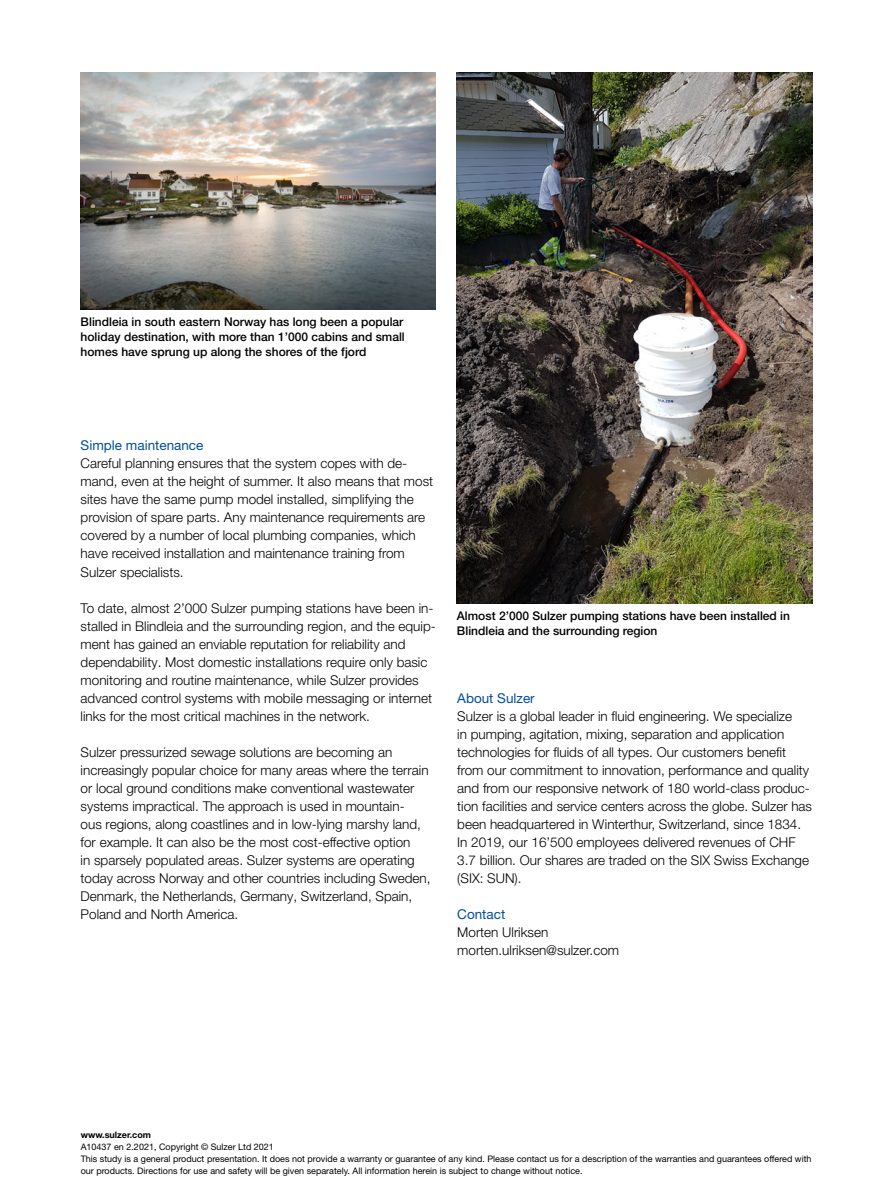
<style>
.page{position:relative;width:893px;height:1191px;background:#fff}
.page>*{position:absolute;margin:0;border:0;box-sizing:border-box;transform-origin:0 0}
.Body_text{font:300 13.5px/18px "Helvetica Neue LT Pro";color:#000}
.Subtitle_blue{font:13.5px "Helvetica Neue LT Pro";color:#004e9b}
.t1{font:500 12px/15px "Helvetica Neue LT Pro";color:#000;text-align:justify}
.Disclaimer{font:9px/12px "Helvetica Neue LT Pro";color:#000}
.Disclaimer-2{font:700 9px "Helvetica Neue LT Pro";color:#000}
</style>
<div class="page">
<img style="left:457px;top:72px;width:355px;height:531px">
<img style="left:81px;top:72px;width:355px;height:237px">
<p class="t1" style="left:81px;top:314px;width:326px">Blindleia in south eastern Norway has long been a popular holiday destination, with more than 1’000 cabins and small homes have sprung up along the shores of the fjord</p>
<p class="Subtitle_blue" style="left:81px;top:437px;width:124px">Simple maintenance</p>
<p class="Body_text" style="left:81px;top:454px;width:354px">Careful planning ensures that the system copes with de&shy;mand, even at the height of summer. It also means that most sites have the same pump model installed, simplifying the provision of spare parts. Any maintenance requirements are covered by a number of local plumbing companies, which have received installation and maintenance training from Sulzer specialists.</p>
<p class="Body_text" style="left:81px;top:598px;width:357px">To date, almost 2’000 Sulzer pumping stations have been in&shy;stalled in Blindleia and the surrounding region, and the equip&shy;ment has gained an enviable reputation for reliability and dependability. Most domestic installations require only basic monitoring and routine maintenance, while Sulzer provides advanced control systems with mobile messaging or internet links for the most critical machines in the network.</p>
<p class="Body_text" style="left:81px;top:742px;width:351px">Sulzer pressurized sewage solutions are becoming an increasingly popular choice for many areas where the terrain or local ground conditions make conventional wastewater systems impractical. The approach is used in mountain-<br>ous regions, along coastlines and in low-lying marshy land, for example. It can also be the most cost-effective option<br>in sparsely populated areas. Sulzer systems are operating today across Norway and other countries including Sweden, Denmark, the Netherlands, Germany, Switzerland, Spain, Poland and North America.</p>
<p class="t1" style="left:457px;top:608px;width:335px">Almost 2’000 Sulzer pumping stations have been installed in<br>Blindleia and the surrounding region</p>
<p class="Subtitle_blue" style="left:457px;top:689px;width:79px">About Sulzer</p>
<p class="Body_text" style="left:457px;top:706px;width:356px">Sulzer is a global leader in fluid engineering. We specialize<br>in pumping, agitation, mixing, separation and application technologies for fluids of all types. Our customers benefit from our commitment to innovation, performance and quality and from our responsive network of 180 world-class produc&shy;tion facilities and service centers across the globe. Sulzer has been headquartered in Winterthur, Switzerland, since 1834.<br>In 2019, our 16’500 employees delivered revenues of CHF 3.7 billion. Our shares are traded on the SIX Swiss Exchange (SIX: SUN).</p>
<p class="Subtitle_blue" style="left:457px;top:905px;width:50px">Contact</p>
<p class="Body_text" style="left:457px;top:922px;width:93px">Morten Ulriksen</p>
<p class="Body_text" style="left:457px;top:940px;width:163px">morten.ulriksen@sulzer.com</p>
<p class="Disclaimer-2" style="left:81px;top:1129px;width:72px">www.sulzer.com</p>
<p class="Disclaimer" style="left:81px;top:1140px;width:195px">A10437 en 2.2021, Copyright © Sulzer Ltd 2021</p>
<p class="Disclaimer" style="left:81px;top:1152px;width:732px">This study is a general product presentation. It does not provide a warranty or guarantee of any kind. Please contact us for a description of the warranties and guarantees offered with our products. Directions for use and safety will be given separately. All information herein is subject to change without notice.</p>
</div>
